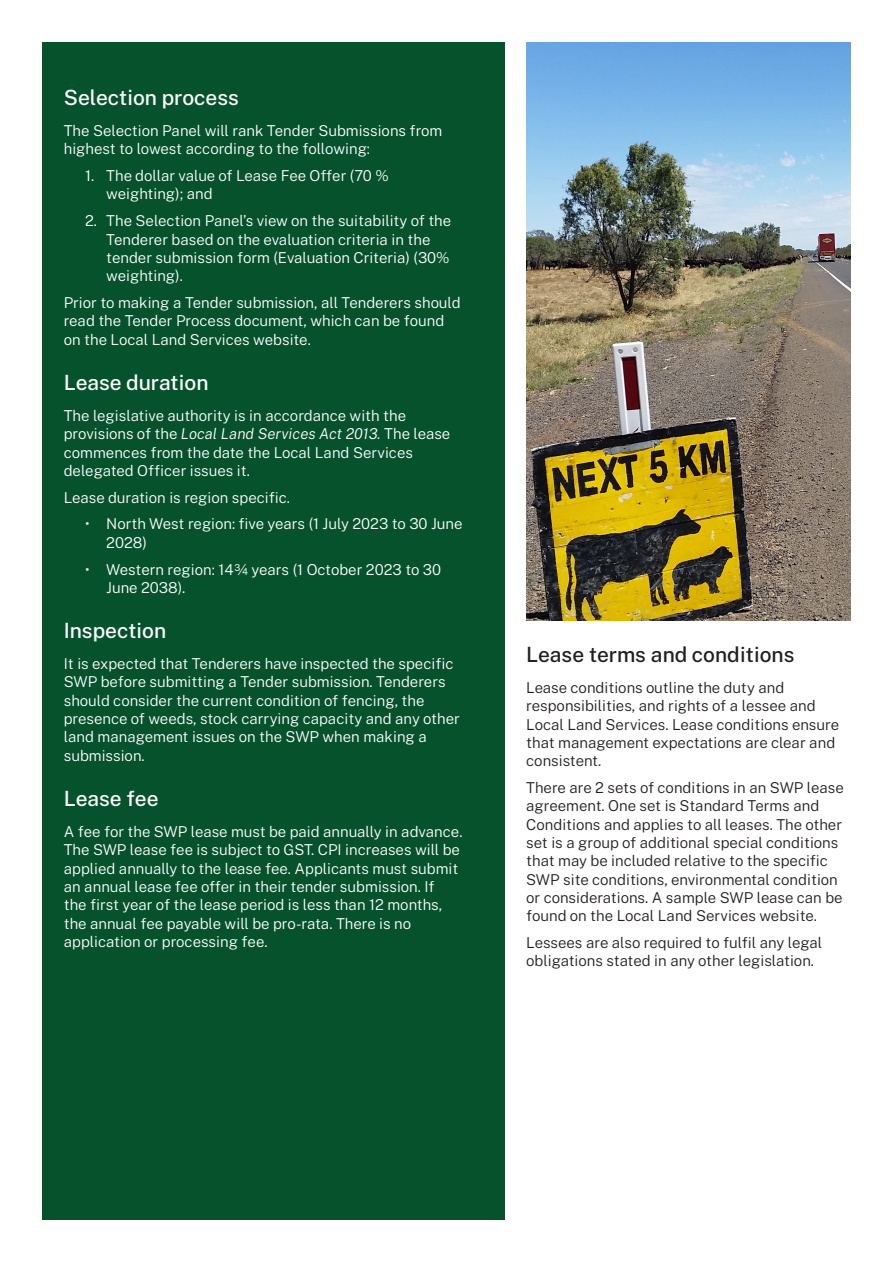
<style>
.page{position:relative;width:893px;height:1263px;background:#fff}
.page>*{position:absolute;margin:0;border:0;box-sizing:border-box;transform-origin:0 0}
.Heading_3{font:500 21px "Public Sans";color:#fff}
.Heading_3-2{font:500 21px "Public Sans";color:#231f20}
.Body{font:300 15px/18.3px "Public Sans";color:#fff}
.Body-2{font:300 15px/18.3px "Public Sans";color:#231f20}
.s1{font-style:italic}
</style>
<div class="page">
<img style="left:526px;top:43px;width:324px;height:578px">
<div style="left:43px;top:43px;width:462px;height:1177px;background:#05522d"></div>
<p class="Heading_3" style="left:64px;top:82px;width:177px">Selection process</p>
<p class="Body" style="left:64px;top:121px;width:380px">The Selection Panel will rank Tender Submissions from highest to lowest according to the following:</p>
<p class="Body" style="left:106px;top:166px;width:284px;text-indent:-21px">1. The dollar value of Lease Fee Offer (70 % weighting); and</p>
<p class="Body" style="left:106px;top:211px;width:346px;text-indent:-21px">2. The Selection Panel’s view on the suitability of the Tenderer based on the evaluation criteria in the tender submission form (Evaluation Criteria) (30% weighting).</p>
<p class="Body" style="left:64px;top:292px;width:398px">Prior to making a Tender submission, all Tenderers should read the Tender Process document, which can be found on the Local Land Services website.</p>
<p class="Heading_3" style="left:64px;top:367px;width:146px">Lease duration</p>
<p class="Body" style="left:64px;top:405px;width:388px">The legislative authority is in accordance with the provisions of the <span class="s1">Local Land Services Act 2013.</span> The lease commences from the date the Local Land Services delegated Officer issues it.</p>
<p class="Body" style="left:64px;top:487px;width:228px">Lease duration is region specific.</p>
<p class="Body" style="left:106px;top:514px;width:358px;text-indent:-21px">• North West region: five years (1 July 2023 to 30 June<br>2028)</p>
<p class="Body" style="left:106px;top:559px;width:336px;text-indent:-21px">• Western region: 14¾ years (1 October 2023 to 30<br>June 2038).</p>
<p class="Heading_3" style="left:64px;top:615px;width:104px">Inspection</p>
<p class="Body" style="left:64px;top:654px;width:398px">It is expected that Tenderers have inspected the specific SWP before submitting a Tender submission. Tenderers should consider the current condition of fencing, the presence of weeds, stock carrying capacity and any other land management issues on the SWP when making a submission.</p>
<p class="Heading_3" style="left:64px;top:783px;width:96px">Lease fee</p>
<p class="Body" style="left:64px;top:821px;width:400px">A fee for the SWP lease must be paid annually in advance.<br>The SWP lease fee is subject to GST. CPI increases will be applied annually to the lease fee. Applicants must submit an annual lease fee offer in their tender submission. If<br>the first year of the lease period is less than 12 months, the annual fee payable will be pro-rata. There is no application or processing fee.</p>
<p class="Heading_3-2" style="left:526px;top:639px;width:270px">Lease terms and conditions</p>
<p class="Body-2" style="left:526px;top:678px;width:314px">Lease conditions outline the duty and responsibilities, and rights of a lessee and Local Land Services. Lease conditions ensure that management expectations are clear and consistent.</p>
<p class="Body-2" style="left:526px;top:778px;width:319px">There are 2 sets of conditions in an SWP lease agreement. One set is Standard Terms and Conditions and applies to all leases. The other set is a group of additional special conditions that may be included relative to the specific SWP site conditions, environmental condition or considerations. A sample SWP lease can be found on the Local Land Services website.</p>
<p class="Body-2" style="left:526px;top:932px;width:298px">Lessees are also required to fulfil any legal obligations stated in any other legislation.</p>
</div>
